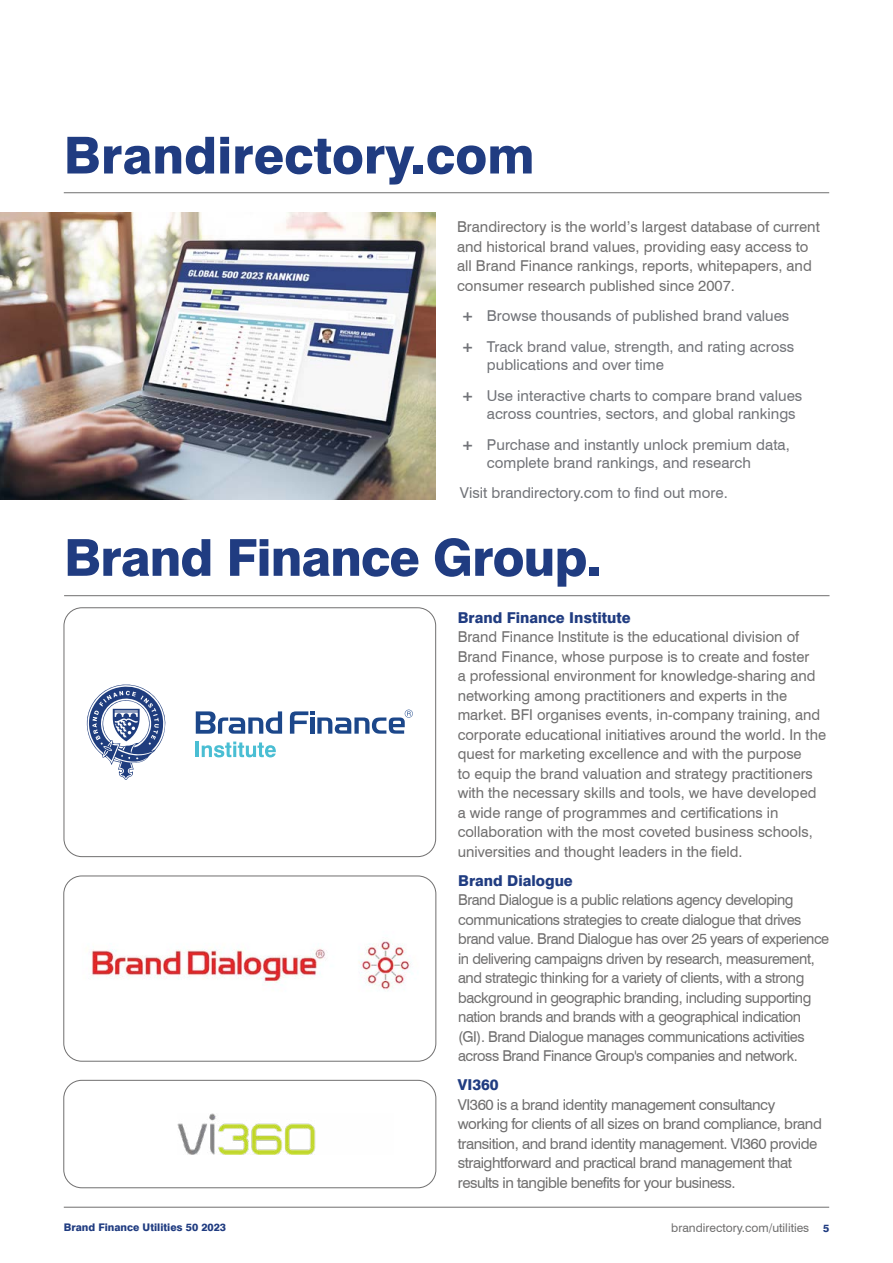
<style>
.page{position:relative;width:893px;height:1263px;background:#fff}
.page>*{position:absolute;margin:0;border:0;box-sizing:border-box;transform-origin:0 0}
.t1{font:800 51px "Swiss 721 BT";letter-spacing:-.01em;color:#203c81}
.t2{font:15px/19.5px "Swiss 721 BT";color:#706f6f}
.t3{font:15px/19.5px "Swiss 721 BT";letter-spacing:-.03em;color:#706f6f}
.t4{font:15px/30.8px "Swiss 721 BT";color:#717378}
.t5{font:800 15px "Swiss 721 BT";color:#203c81}
.t6{font:12px "Swiss 721 BT";color:#706f6f}
.t7{font:800 10.5px "Swiss 721 BT";color:#203c81}
.s1{font-weight:800}
.s2{font-weight:800;font-size:10.5px;color:#203c81}
</style>
<div class="page">
<hr style="left:64px;top:1207px;width:765px;height:1px;background:#706f6f">
<hr style="left:64px;top:192px;width:765px;height:1px;background:#706f6f">
<svg style="left:196px;top:711px;width:86px;height:23px"></svg>
<svg style="left:290px;top:710px;width:123px;height:24px"></svg>
<hr style="left:195px;top:741px;width:4px;height:16px;background:#4abed3">
<svg style="left:202px;top:741px;width:74px;height:16px"></svg>
<svg style="left:87px;top:684px;width:79px;height:96px"></svg>
<div style="left:64px;top:608px;width:372px;height:249px;border:1px solid #706f6f;border-radius:18px"></div>
<hr style="left:64px;top:595px;width:765px;height:1px;background:#706f6f">
<img style="left:90px;top:940px;width:321px;height:50px">
<div style="left:64px;top:876px;width:372px;height:185px;border:1px solid #706f6f;border-radius:18px"></div>
<img style="left:178px;top:1113px;width:138px;height:42px">
<div style="left:64px;top:1080px;width:372px;height:108px;border:1px solid #706f6f;border-radius:18px"></div>
<img style="left:0;top:213px;width:436px;height:287px">
<h1 class="t1" style="left:64px;top:124px;width:472px">Brandirectory.com</h1>
<p class="t2" style="left:457px;top:217px;width:364px">Brandirectory is the world’s largest database of current and historical brand values, providing easy access to all Brand Finance rankings, reports, whitepapers, and consumer research published since 2007.</p>
<p class="t4" style="left:461px;top:301px;width:334px"><span class="s1">+</span> Browse thousands of published brand values <span class="s1">+</span> Track brand value, strength, and rating across</p>
<p class="t4" style="left:461px;top:349px;width:342px;text-indent:26px">publications and over time<br><span class="s1">+</span> Use interactive charts to compare brand values</p>
<p class="t4" style="left:461px;top:398px;width:336px;text-indent:26px">across countries, sectors, and global rankings <span class="s1">+</span> Purchase and instantly unlock premium data,</p>
<p class="t4" style="left:460px;top:447px;width:293px;text-indent:27px">complete brand rankings, and research<br>Visit brandirectory.com to find out more.</p>
<h1 class="t1" style="left:64px;top:527px;width:539px">Brand Finance Group.</h1>
<p class="t5" style="left:458px;top:608px;width:175px">Brand Finance Institute</p>
<p class="t2" style="left:458px;top:627px;width:370px">Brand Finance Institute is the educational division of Brand Finance, whose purpose is to create and foster<br>a professional environment for knowledge-sharing and networking among practitioners and experts in the market. BFI organises events, in-company training, and corporate educational initiatives around the world. In the quest for marketing excellence and with the purpose<br>to equip the brand valuation and strategy practitioners with the necessary skills and tools, we have developed a wide range of programmes and certifications in collaboration with the most coveted business schools, universities and thought leaders in the field.</p>
<p class="t5" style="left:458px;top:871px;width:116px">Brand Dialogue</p>
<p class="t3" style="left:458px;top:890px;width:372px">Brand Dialogue is a public relations agency developing communications strategies to create dialogue that drives brand value. Brand Dialogue has over 25 years of experience in delivering campaigns driven by research, measurement, and strategic thinking for a variety of clients, with a strong background in geographic branding, including supporting nation brands and brands with a geographical indication (GI). Brand Dialogue manages communications activities across Brand Finance Group's companies and network.</p>
<p class="t5" style="left:458px;top:1076px;width:42px">VI360</p>
<p class="t3" style="left:458px;top:1095px;width:366px">VI360 is a brand identity management consultancy working for clients of all sizes on brand compliance, brand transition, and brand identity management. VI360 provide straightforward and practical brand management that results in tangible benefits for your business.</p>
<p class="t7" style="left:64px;top:1221px;width:164px">Brand Finance Utilities 50 2023</p>
<p class="t6" style="left:671px;top:1220px;width:159px">brandirectory.com/utilities <span class="s2">5</span></p>
</div>
